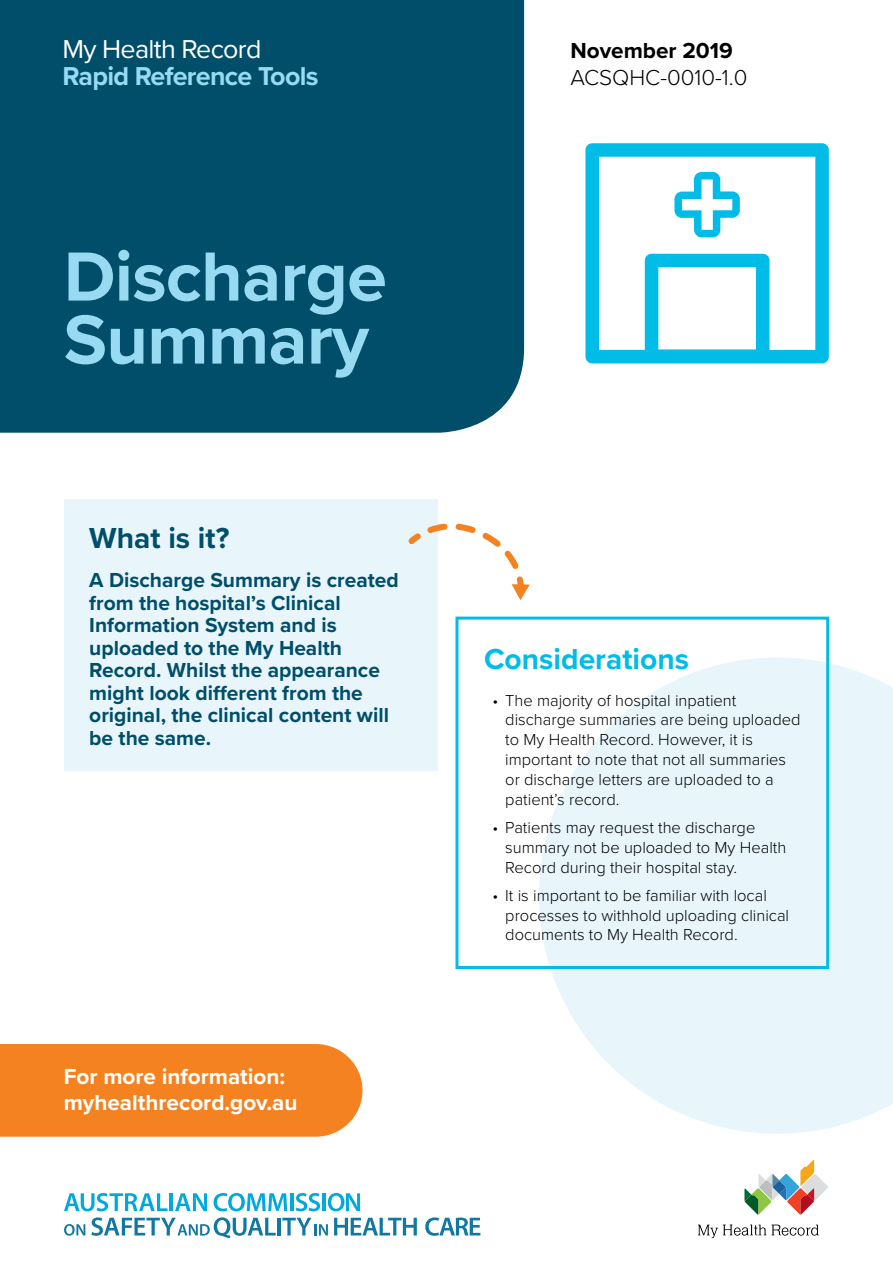
<style>
.page{position:relative;width:893px;height:1263px;background:#fff}
.page>*{position:absolute;margin:0;border:0;box-sizing:border-box;transform-origin:0 0}
.t1{font:700 72px/63px "Proxima Nova";letter-spacing:-.01em;color:#97daf1}
.t2{font:700 30px "Proxima Nova";color:#00bce7}
.t3{font:700 30px "Proxima Nova";color:#004e69}
.t4{font:700 26.85px "Proxima Nova";letter-spacing:-.025em;color:#97daf1}
.t5{font:26.85px "Proxima Nova";letter-spacing:-.025em;color:#fff}
.t6{font:700 22.5px/26.2px "Proxima Nova";color:#fff}
.t7{font:300 22.5px "Proxima Nova";color:#000}
.t8{font:700 22.5px "Proxima Nova";color:#000}
.t9{font:700 21px/22.5px "Proxima Nova";color:#004e69}
.t10{font:300 16.5px/19.8px "Proxima Nova";color:#000}
</style>
<div class="page">
<div style="left:0;top:0;width:524px;height:433px;background:#004e69"></div>
<div style="left:0;top:1044px;width:362px;height:93px;background:#f58220"></div>
<svg style="left:64px;top:1193px;width:103px;height:18px"></svg>
<hr style="left:170px;top:1193px;width:3px;height:18px;background:#00a9dd">
<svg style="left:175px;top:1193px;width:32px;height:18px"></svg>
<svg style="left:214px;top:1193px;width:73px;height:18px"></svg>
<hr style="left:290px;top:1193px;width:3px;height:18px;background:#00a9dd">
<svg style="left:296px;top:1193px;width:24px;height:18px"></svg>
<hr style="left:323px;top:1193px;width:3px;height:18px;background:#00a9dd">
<svg style="left:328px;top:1193px;width:32px;height:18px"></svg>
<svg style="left:64px;top:1224px;width:21px;height:12px"></svg>
<svg style="left:91px;top:1217px;width:185px;height:21px"></svg>
<hr style="left:277px;top:1218px;width:4px;height:17px;background:#1178a2">
<svg style="left:282px;top:1218px;width:46px;height:17px"></svg>
<svg style="left:334px;top:1218px;width:83px;height:17px"></svg>
<svg style="left:425px;top:1217px;width:55px;height:19px"></svg>
<svg style="left:744px;top:1159px;width:84px;height:56px"></svg>
<svg style="left:698px;top:1224px;width:121px;height:14px"></svg>
<svg style="left:539px;top:657px;width:354px;height:477px;fill:#e8f6fc"></svg>
<div style="left:64px;top:499px;width:373px;height:271px;background:#e8f6fc"></div>
<div style="left:455px;top:617px;width:374px;height:352px;border:3px solid #00bce7"></div>
<svg style="left:585px;top:143px;width:244px;height:220px"></svg>
<svg style="left:645px;top:254px;width:124px;height:109px"></svg>
<svg style="left:408px;top:533px;width:13px;height:11px"></svg>
<svg style="left:427px;top:523px;width:91px;height:46px"></svg>
<svg style="left:512px;top:576px;width:18px;height:24px"></svg>
<h3 class="t5" style="left:62px;top:29px;width:201px">My Health Record</h3>
<h3 class="t4" style="left:62px;top:56px;width:258px">Rapid Reference Tools</h3>
<h1 class="t1" style="left:64px;top:243px;width:325px">Discharge<br>Summary</h1>
<h2 class="t3" style="left:89px;top:516px;width:142px">What is it?</h2>
<p class="t9" style="left:89px;top:569px;width:311px">A Discharge Summary is created from the hospital’s Clinical<br>Information System and is uploaded to the My Health<br>Record. Whilst the appearance might look different from the original, the clinical content will be the same.</p>
<h3 class="t6" style="left:64px;top:1063px;width:235px">For more information: myhealthrecord.gov.au</h3>
<h3 class="t8" style="left:570px;top:34px;width:164px">November 2019</h3>
<h3 class="t7" style="left:570px;top:61px;width:179px">ACSQHC-0010-1.0</h3>
<h2 class="t2" style="left:484px;top:636px;width:206px">Considerations</h2>
<p class="t10" style="left:505px;top:689px;width:297px;text-indent:-13px">• The majority of hospital inpatient discharge summaries are being uploaded to My Health Record. However, it is important to note that not all summaries or discharge letters are uploaded to a patient’s record.</p>
<p class="t10" style="left:505px;top:817px;width:283px;text-indent:-13px">• Patients may request the discharge summary not be uploaded to My Health<br>Record during their hospital stay.</p>
<p class="t10" style="left:505px;top:884px;width:285px;text-indent:-13px">• It is important to be familiar with local processes to withhold uploading clinical documents to My Health Record.</p>
</div>
